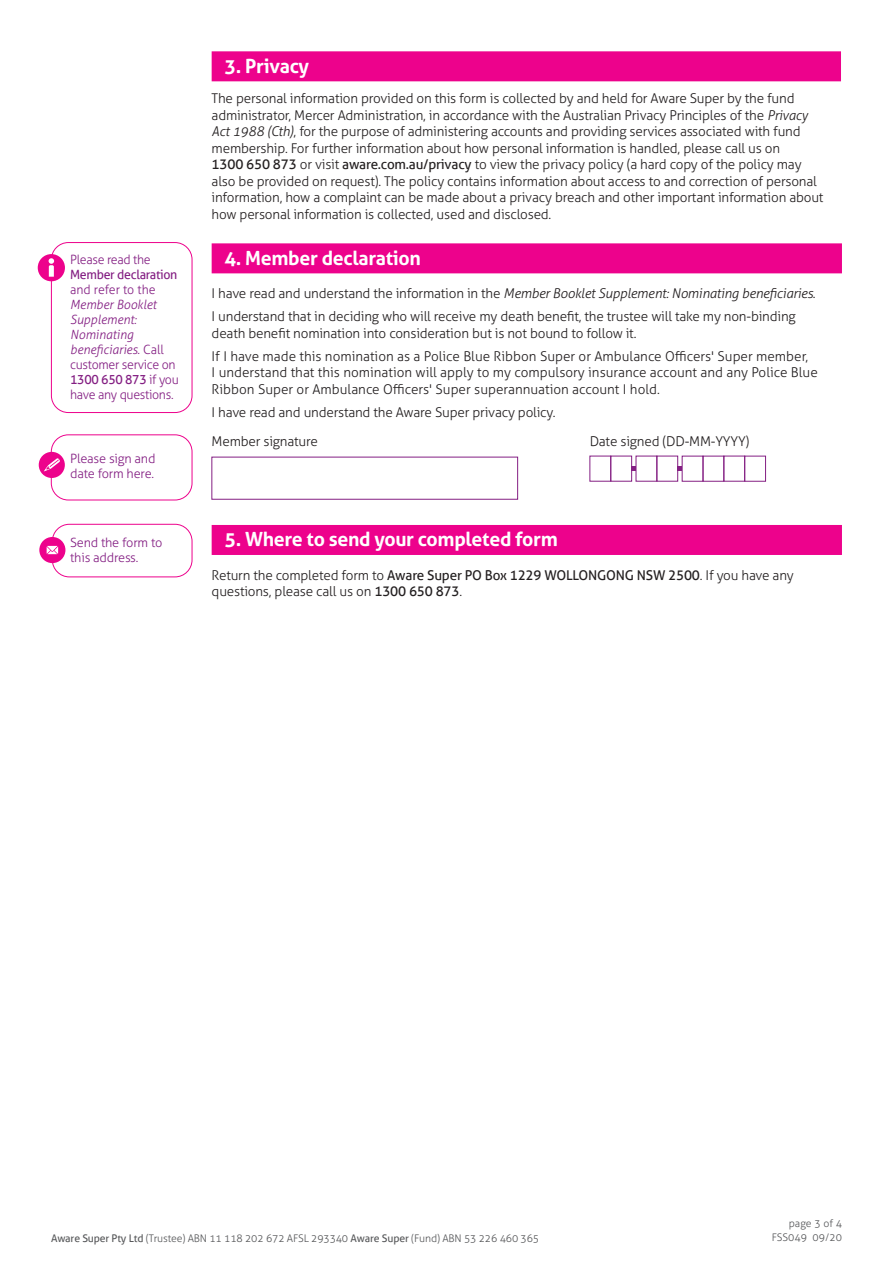
<style>
.page{position:relative;width:893px;height:1263px;background:#fff}
.page>*{position:absolute;margin:0;border:0;box-sizing:border-box;transform-origin:0 0}
.t1{font:700 19.5px "Aller";letter-spacing:-.015em;color:#fff}
.t2{font:300 13.5px/16.5px "Aller";letter-spacing:-.015em;color:#231f20}
.t3{font:italic 300 12.75px/15px "Aller";color:#841f83}
.t4{font:300 12.75px/15px "Aller";letter-spacing:-.015em;color:#841f83}
.t5{font:12.75px "Aller";letter-spacing:-.025em;color:#841f83}
.t6{font:300 10.5px/13.5px "Aller";letter-spacing:-.015em;color:#57585a;text-align:right}
.s1{font-style:normal}
.s2{font-weight:400;font-style:normal}
.s3{font-style:italic}
.s4{font-weight:400}
</style>
<div class="page">
<div style="left:212px;top:243px;width:630px;height:30px;background:#ed028c"></div>
<div style="left:212px;top:525px;width:630px;height:30px;background:#ed028c"></div>
<svg style="left:632px;top:466px;width:4px;height:5px"></svg>
<div style="left:590px;top:456px;width:21px;height:25px;border:1px solid #841f83"></div>
<div style="left:636px;top:456px;width:21px;height:25px;border:1px solid #841f83"></div>
<div style="left:611px;top:456px;width:21px;height:25px;border:1px solid #841f83"></div>
<div style="left:657px;top:456px;width:21px;height:25px;border:1px solid #841f83"></div>
<div style="left:703px;top:456px;width:21px;height:25px;border:1px solid #841f83"></div>
<div style="left:744px;top:456px;width:22px;height:25px;border:1px solid #841f83"></div>
<svg style="left:678px;top:466px;width:4px;height:5px"></svg>
<div style="left:212px;top:51px;width:629px;height:30px;background:#ed028c"></div>
<div style="left:51px;top:242px;width:141px;height:171px;border:1px solid #ed028c;border-radius:17px"></div>
<div style="left:51px;top:434px;width:141px;height:66px;border:1px solid #ed028c;border-radius:17px"></div>
<div style="left:52px;top:524px;width:140px;height:53px;border:1px solid #ed028c;border-radius:17px"></div>
<div style="left:39px;top:452px;width:26px;height:26px;background:#ed028c;border-radius:50%"></div>
<svg style="left:44px;top:458px;width:16px;height:13px"></svg>
<div style="left:39px;top:537px;width:26px;height:26px;background:#ed028c;border-radius:50%"></div>
<svg style="left:47px;top:546px;width:11px;height:8px"></svg>
<div style="left:38px;top:254px;width:27px;height:27px;background:#ed028c;border-radius:50%"></div>
<svg style="left:49px;top:258px;width:5px;height:19px"></svg>
<p class="t4" style="left:70px;top:252px;width:82px">Please read the</p>
<p class="t5" style="left:70px;top:267px;width:109px">Member declaration</p>
<p class="t4" style="left:70px;top:282px;width:87px">and refer to the</p>
<p class="t3" style="left:70px;top:297px;width:110px">Member Booklet<br>Supplement:<br>Nominating beneficiaries. <span class="s1">Call customer service on<br></span><span class="s2">1300 650 873</span> <span class="s1">if you have any questions.</span></p>
<p class="t4" style="left:70px;top:451px;width:87px">Please sign and date form here.</p>
<p class="t4" style="left:70px;top:535px;width:94px">Send the form to this address.</p>
<h1 class="t1" style="left:224px;top:54px;width:86px">3. Privacy</h1>
<p class="t2" style="left:212px;top:90px;width:613px">The personal information provided on this form is collected by and held for Aware Super by the fund administrator, Mercer Administration, in accordance with the Australian Privacy Principles of the <span class="s3">Privacy Act 1988 (Cth)</span>, for the purpose of administering accounts and providing services associated with fund membership. For further information about how personal information is handled, please call us on<br><span class="s4">1300 650 873</span> or visit <span class="s4">aware.com.au/privacy</span> to view the privacy policy (a hard copy of the policy may also be provided on request). The policy contains information about access to and correction of personal information, how a complaint can be made about a privacy breach and other important information about how personal information is collected, used and disclosed.</p>
<h1 class="t1" style="left:224px;top:246px;width:198px">4. Member declaration</h1>
<p class="t2" style="left:212px;top:282px;width:605px;line-height:23px">I have read and understand the information in the <span class="s3">Member Booklet Supplement: Nominating beneficiaries</span>.<br>I understand that in deciding who will receive my death benefit, the trustee will take my non-binding</p>
<p class="t2" style="left:212px;top:321px;width:598px;line-height:23px">death benefit nomination into consideration but is not bound to follow it.<br>If I have made this nomination as a Police Blue Ribbon Super or Ambulance Officers' Super member,</p>
<p class="t2" style="left:212px;top:364px;width:608px">I understand that this nomination will apply to my compulsory insurance account and any Police Blue<br>Ribbon Super or Ambulance Officers' Super superannuation account I hold.</p>
<p class="t2" style="left:212px;top:397px;width:345px;line-height:29.2px">I have read and understand the Aware Super privacy policy.<br>Member signature</p>
<p class="t2" style="left:590px;top:433px;width:161px">Date signed (DD-MM-YYYY)</p>
<h1 class="t1" style="left:224px;top:527px;width:335px">5. Where to send your completed form</h1>
<p class="t2" style="left:212px;top:567px;width:584px">Return the completed form to <span class="s4">Aware Super PO Box 1229 WOLLONGONG NSW 2500</span>. If you have any questions, please call us on <span class="s4">1300 650 873</span>.</p>
<p class="t6" style="left:51px;top:1231px;width:490px"><span class="s4">Aware Super Pty Ltd</span> (Trustee) ABN 11 118 202 672 AFSL 293340 <span class="s4">Aware Super</span> (Fund) ABN 53 226 460 365</p>
<p class="t6" style="left:772px;top:1217px;width:72px">page 3 of 4<br>FSS049 09/20</p>
</div>
